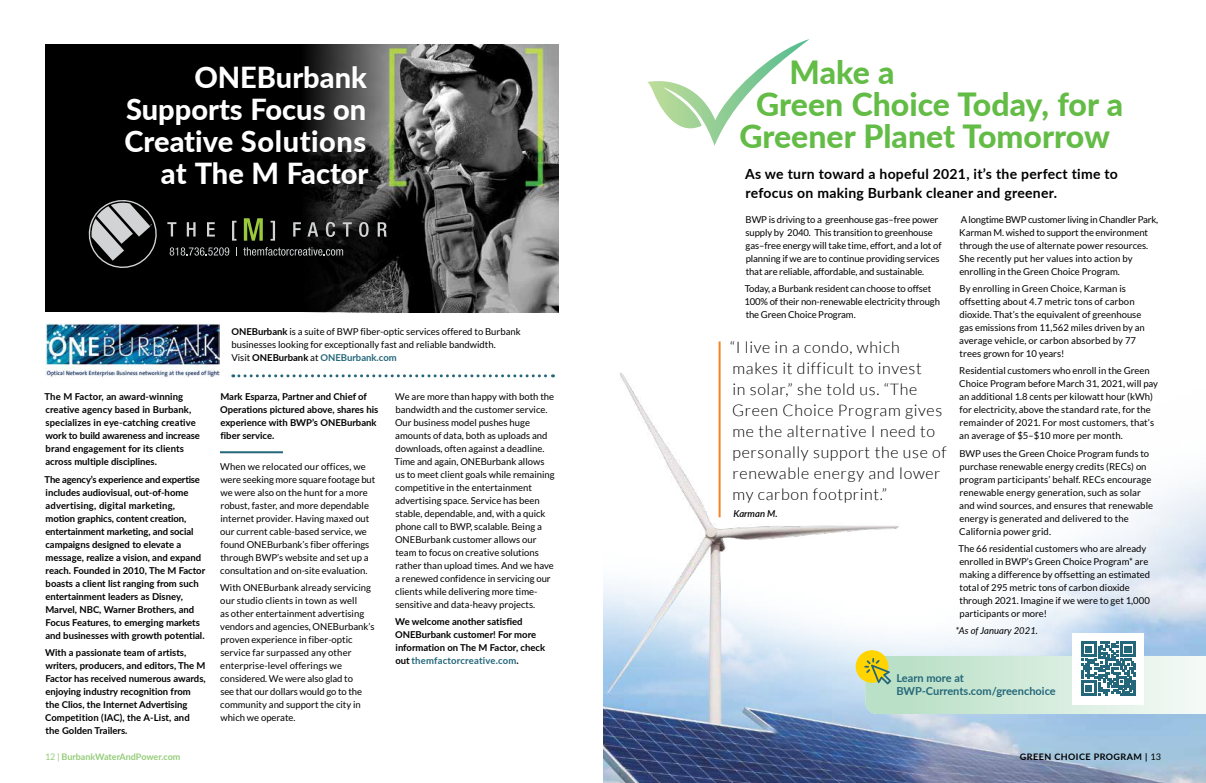
<style>
.page{position:relative;width:1206px;height:783px;background:#fff}
.page>*{position:absolute;margin:0;border:0;box-sizing:border-box;transform-origin:0 0}
.t1{font:800 32px "Lato";color:#63bc46}
.t2{font:800 29px/32px "Lato";color:#fff;text-align:right}
.t3{font:300 16px/21px "Lato";letter-spacing:.04em;color:#000}
.t4{font:700 14px/19px "Lato";letter-spacing:.02em;color:#000}
.t5{font:700 11px/13px "Lato";color:#24677a}
.t6{font:9.5px/13px "Lato";color:#000}
.t7{font:700 9.5px/13px "Lato";color:#000}
.t8{font:italic 9.5px "Lato";color:#000}
.t9{font:italic 600 9.5px "Lato";color:#000}
.t10{font:700 9px "Lato";letter-spacing:-.005em;color:#94cc79}
.t11{font:700 9px "Lato";letter-spacing:.05em;color:#000}
.s1{font-weight:700}
.s2{font-weight:700;color:#24677a}
.s3{color:#24677a}
.s4{font-weight:400}
</style>
<div class="page">
<img style="left:603px;top:344px;width:603px;height:439px">
<div style="left:46px;top:44px;width:512px;height:268px;background:#000"></div>
<div style="left:856px;top:650px;width:32px;height:33px;background:#ffd400;border-radius:50%"></div>
<div style="left:1072px;top:633px;width:72px;height:72px;background:#fff"></div>
<svg style="left:864px;top:641px;width:342px;height:73px"></svg>
<img style="left:306px;top:44px;width:253px;height:268px">
<img style="left:46px;top:324px;width:173px;height:53px">
<svg style="left:233px;top:374px;width:320px;height:3px"></svg>
<svg style="left:167px;top:222px;width:9px;height:15px"></svg>
<svg style="left:187px;top:222px;width:9px;height:15px"></svg>
<svg style="left:207px;top:222px;width:8px;height:15px"></svg>
<svg style="left:232px;top:221px;width:5px;height:20px"></svg>
<svg style="left:244px;top:218px;width:19px;height:23px"></svg>
<svg style="left:271px;top:221px;width:4px;height:20px"></svg>
<svg style="left:293px;top:222px;width:8px;height:15px"></svg>
<svg style="left:307px;top:222px;width:11px;height:15px"></svg>
<svg style="left:326px;top:222px;width:9px;height:15px"></svg>
<svg style="left:343px;top:222px;width:9px;height:15px"></svg>
<svg style="left:359px;top:222px;width:10px;height:15px"></svg>
<svg style="left:378px;top:222px;width:9px;height:15px"></svg>
<svg style="left:170px;top:247px;width:59px;height:9px"></svg>
<svg style="left:243px;top:247px;width:100px;height:9px"></svg>
<svg style="left:88px;top:200px;width:69px;height:68px"></svg>
<svg style="left:647px;top:39px;width:163px;height:107px"></svg>
<hr style="left:719px;top:341px;width:2px;height:176px;background:#f58220">
<hr style="left:220px;top:451px;width:63px;height:2px;background:#24677a">
<h2 class="t2" style="left:124px;top:61px;width:246px">ONEBurbank<br>Supports Focus on<br>Creative Solutions at The M Factor</h2>
<p class="t7" style="left:45px;top:390px;width:157px">The M Factor, an award-winning creative agency based in Burbank, specializes in eye-catching creative work to build awareness and increase brand engagement for its clients across multiple disciplines.</p>
<p class="t7" style="left:45px;top:472px;width:162px">The agency’s experience and expertise includes audiovisual, out-of-home advertising, digital marketing, motion graphics, content creation, entertainment marketing, and social campaigns designed to elevate a message, realize a vision, and expand reach. Founded in 2010, The M Factor boasts a client list ranging from such entertainment leaders as Disney, Marvel, NBC, Warner Brothers, and Focus Features, to emerging markets and businesses with growth potential.</p>
<p class="t7" style="left:45px;top:646px;width:162px">With a passionate team of artists, writers, producers, and editors, The M Factor has received numerous awards, enjoying industry recognition from the Clios, the Internet Advertising Competition (IAC), the A-List, and the Golden Trailers.</p>
<p class="t6" style="left:231px;top:325px;width:291px"><span class="s1">ONEBurbank</span> is a suite of BWP fiber-optic services offered to Burbank businesses looking for exceptionally fast and reliable bandwidth.<br>Visit <span class="s1">ONEBurbank</span> at <span class="s2">ONEBurbank.com</span></p>
<p class="t7" style="left:220px;top:390px;width:160px">Mark Esparza, Partner and Chief of<br>Operations pictured above, shares his experience with BWP’s ONEBurbank fiber service.</p>
<p class="t6" style="left:220px;top:460px;width:156px">When we relocated our offices, we were seeking more square footage but we were also on the hunt for a more robust, faster, and more dependable internet provider. Having maxed out our current cable-based service, we found ONEBurbank’s fiber offerings through BWP’s website and set up a consultation and on-site evaluation.</p>
<p class="t6" style="left:220px;top:581px;width:156px">With ONEBurbank already servicing our studio clients in town as well<br>as other entertainment advertising vendors and agencies, ONEBurbank’s proven experience in fiber-optic service far surpassed any other enterprise-level offerings we considered. We were also glad to<br>see that our dollars would go to the community and support the city in which we operate.</p>
<p class="t6" style="left:394px;top:390px;width:162px">We are more than happy with both the bandwidth and the customer service.<br>Our business model pushes huge amounts of data, both as uploads and downloads, often against a deadline.<br>Time and again, ONEBurbank allows us to meet client goals while remaining competitive in the entertainment advertising space. Service has been stable, dependable, and, with a quick phone call to BWP, scalable. Being a ONEBurbank customer allows our team to focus on creative solutions rather than upload times. And we have a renewed confidence in servicing our clients while delivering more time&shy;sensitive and data-heavy projects.</p>
<p class="t7" style="left:395px;top:615px;width:152px">We welcome another satisfied<br>ONEBurbank customer! For more information on The M Factor, check out <span class="s3">themfactorcreative.com</span>.</p>
<h1 class="t1" style="left:790px;top:49px;width:106px">Make a</h1>
<h1 class="t1" style="left:756px;top:81px;width:368px">Green Choice Today, for a</h1>
<h1 class="t1" style="left:739px;top:113px;width:372px">Greener Planet Tomorrow</h1>
<h3 class="t4" style="left:745px;top:164px;width:374px">As we turn toward a hopeful 2021, it’s the perfect time to refocus on making Burbank cleaner and greener.</h3>
<p class="t6" style="left:746px;top:213px;width:197px">BWP is driving to a greenhouse gas–free power supply by 2040. This transition to greenhouse gas–free energy will take time, effort, and a lot of planning if we are to continue providing services that are reliable, affordable, and sustainable.</p>
<p class="t6" style="left:744px;top:282px;width:197px">Today, a Burbank resident can choose to offset<br>100% of their non-renewable electricity through the Green Choice Program.</p>
<p class="t6" style="left:959px;top:213px;width:200px">A longtime BWP customer living in Chandler Park, Karman M. wished to support the environment through the use of alternate power resources.<br>She recently put her values into action by enrolling in the Green Choice Program.</p>
<p class="t6" style="left:959px;top:282px;width:187px">By enrolling in Green Choice, Karman is offsetting about 4.7 metric tons of carbon dioxide. That’s the equivalent of greenhouse gas emissions from 11,562 miles driven by an average vehicle, or carbon absorbed by 77 trees grown for 10 years!</p>
<p class="t6" style="left:959px;top:364px;width:200px">Residential customers who enroll in the Green Choice Program before March 31, 2021, will pay an additional 1.8 cents per kilowatt hour (kWh) for electricity, above the standard rate, for the remainder of 2021. For most customers, that’s an average of $5–$10 more per month.</p>
<p class="t6" style="left:959px;top:447px;width:195px">BWP uses the Green Choice Program funds to purchase renewable energy credits (RECs) on program participants’ behalf. RECs encourage renewable energy generation, such as solar and wind sources, and ensures that renewable energy is generated and delivered to the California power grid.</p>
<p class="t6" style="left:959px;top:542px;width:193px">The 66 residential customers who are already enrolled in BWP’s Green Choice Program* are making a difference by offsetting an estimated total of 295 metric tons of carbon dioxide through 2021. Imagine if we were to get 1,000 participants or more!</p>
<p class="t8" style="left:956px;top:624px;width:84px">*As of January 2021.</p>
<h3 class="t3" style="left:730px;top:336px;width:218px">“I live in a condo, which makes it difficult to invest<br>in solar,” she told us. “The<br>Green Choice Program gives me the alternative I need to personally support the use of renewable energy and lower my carbon footprint.”</h3>
<p class="t9" style="left:734px;top:507px;width:46px">Karman M.</p>
<p class="t5" style="left:897px;top:671px;width:161px">Learn more at<br>BWP-Currents.com/greenchoice</p>
<p class="t10" style="left:45px;top:750px;width:137px"><span class="s4">12 |</span> BurbankWaterAndPower.com</p>
<p class="t11" style="left:1020px;top:750px;width:143px">GREEN CHOICE PROGRAM | <span class="s4">13</span></p>
</div>
